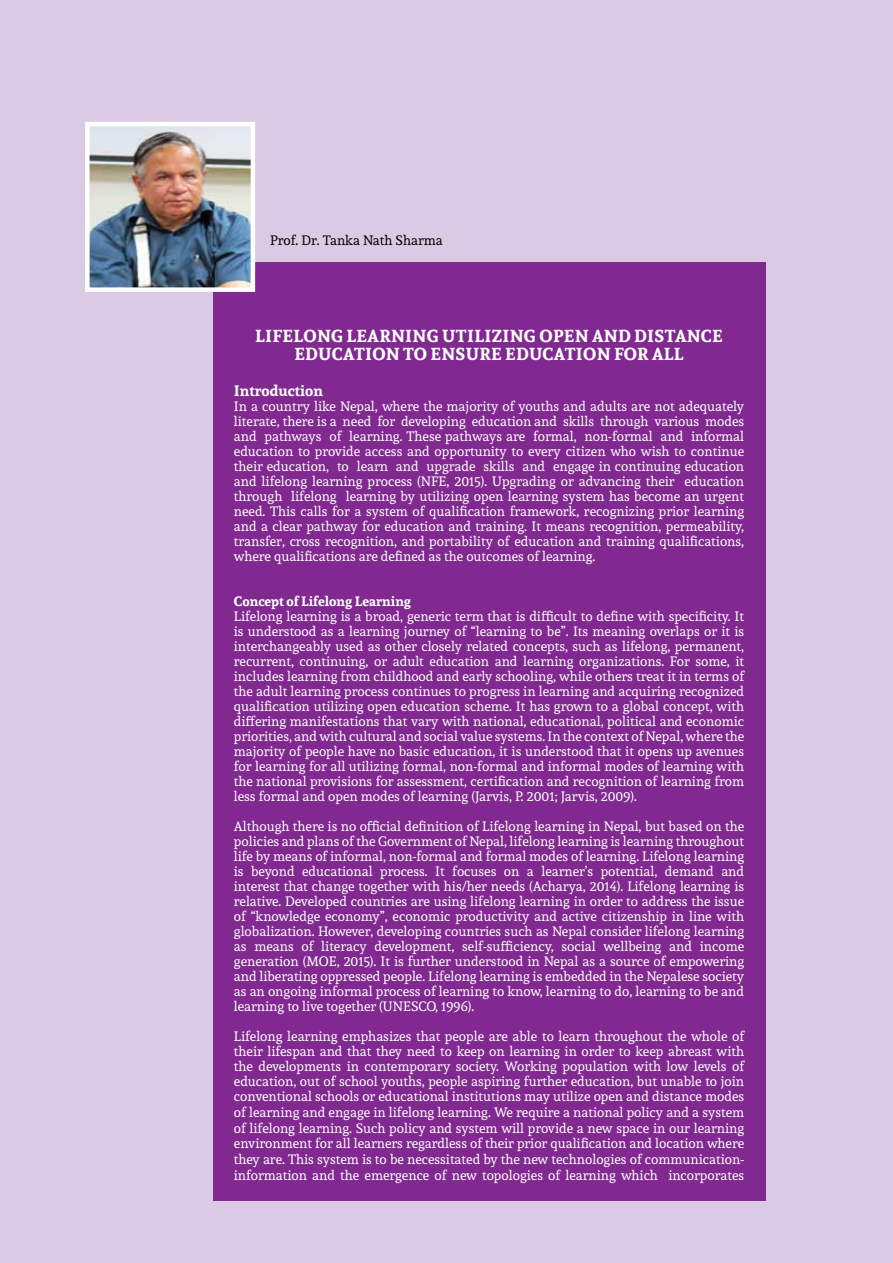
<style>
.page{position:relative;width:893px;height:1263px;background:#dbcae3}
.page>*{position:absolute;margin:0;border:0;box-sizing:border-box;transform-origin:0 0}
.t1{font:700 17.25px/18px "Andada";letter-spacing:.02em;color:#fff;text-align:center}
.t2{font:700 15px "Andada";color:#fff}
.t3{font:13.5px/15px "Andada";color:#fff;text-align:justify}
.t4{font:700 13.5px "Andada";color:#fff}
.t5{font:13.5px "Andada";color:#000}
</style>
<div class="page">
<div style="left:213px;top:263px;width:552px;height:938px;background:#812990"></div>
<img style="left:90px;top:127px;width:160px;height:160px">
<div style="left:85px;top:122px;width:170px;height:170px;border:4px solid #fff"></div>
<p class="t5" style="left:270px;top:231px;width:174px">Prof. Dr. Tanka Nath Sharma</p>
<p class="t1" style="left:255px;top:326px;width:469px">LIFELONG LEARNING UTILIZING OPEN AND DISTANCE<br>EDUCATION TO ENSURE EDUCATION FOR ALL</p>
<p class="t2" style="left:234px;top:380px;width:91px">Introduction</p>
<p class="t3" style="left:234px;top:399px;width:512px">In a country like Nepal, where the majority of youths and adults are not adequately literate, there is a need for developing education and skills through various modes and pathways of learning. These pathways are formal, non-formal and informal education to provide access and opportunity to every citizen who wish to continue their education, to learn and upgrade skills and engage in continuing education and lifelong learning process (NFE, 2015). Upgrading or advancing their education through lifelong learning by utilizing open learning system has become an urgent need. This calls for a system of qualification framework, recognizing prior learning and a clear pathway for education and training. It means recognition, permeability, transfer, cross recognition, and portability of education and training qualifications, where qualifications are defined as the outcomes of learning.</p>
<p class="t4" style="left:234px;top:592px;width:179px">Concept of Lifelong Learning</p>
<p class="t3" style="left:234px;top:608px;width:512px">Lifelong learning is a broad, generic term that is difficult to define with specificity. It is understood as a learning journey of “learning to be”. Its meaning overlaps or it is interchangeably used as other closely related concepts, such as lifelong, permanent, recurrent, continuing, or adult education and learning organizations. For some, it includes learning from childhood and early schooling, while others treat it in terms of the adult learning process continues to progress in learning and acquiring recognized qualification utilizing open education scheme. It has grown to a global concept, with differing manifestations that vary with national, educational, political and economic priorities, and with cultural and social value systems. In the context of Nepal, where the majority of people have no basic education, it is understood that it opens up avenues for learning for all utilizing formal, non-formal and informal modes of learning with the national provisions for assessment, certification and recognition of learning from less formal and open modes of learning (Jarvis, P. 2001; Jarvis, 2009).</p>
<p class="t3" style="left:234px;top:818px;width:512px">Although there is no official definition of Lifelong learning in Nepal, but based on the policies and plans of the Government of Nepal, lifelong learning is learning throughout life by means of informal, non-formal and formal modes of learning. Lifelong learning is beyond educational process. It focuses on a learner’s potential, demand and interest that change together with his/her needs (Acharya, 2014). Lifelong learning is relative. Developed countries are using lifelong learning in order to address the issue of “knowledge economy”, economic productivity and active citizenship in line with globalization. However, developing countries such as Nepal consider lifelong learning as means of literacy development, self-sufficiency, social wellbeing and income generation (MOE, 2015). It is further understood in Nepal as a source of empowering and liberating oppressed people. Lifelong learning is embedded in the Nepalese society as an ongoing informal process of learning to know, learning to do, learning to be and learning to live together (UNESCO, 1996).</p>
<p class="t3" style="left:234px;top:1028px;width:512px;line-height:15.5px">Lifelong learning emphasizes that people are able to learn throughout the whole of their lifespan and that they need to keep on learning in order to keep abreast with the developments in contemporary society. Working population with low levels of education, out of school youths, people aspiring further education, but unable to join conventional schools or educational institutions may utilize open and distance modes of learning and engage in lifelong learning. We require a national policy and a system of lifelong learning. Such policy and system will provide a new space in our learning environment for all learners regardless of their prior qualification and location where they are. This system is to be necessitated by the new technologies of communication&shy;information and the emergence of new topologies of learning which incorporates</p>
</div>
